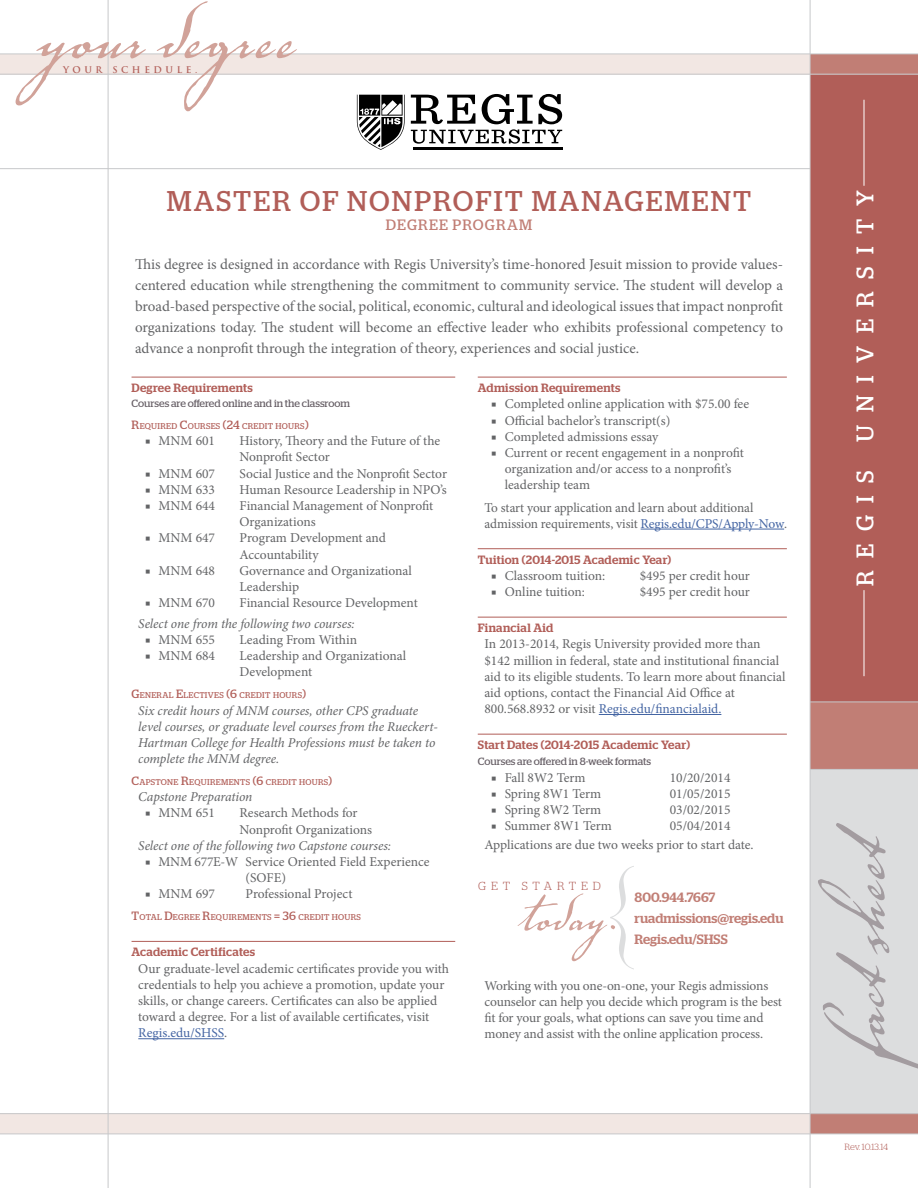
<style>
.page{position:relative;width:918px;height:1188px;background:#fff}
.page>*{position:absolute;margin:0;border:0;box-sizing:border-box;transform-origin:0 0}
.t1{font:126px "Voluta Script Pro";color:#d1a299}
.t2{font:126px "Voluta Script Pro";color:#a39ca0}
.t3{font:81.9px "Voluta Script Pro";color:#d1a299}
.t4{font:28.5px "Stag";letter-spacing:.08em;color:#b15e58}
.t5{font:24px "Stag";letter-spacing:.52em;color:#fff}
.t6{font:15px/21px "Minion Pro";color:#636466;text-align:justify}
.t7{font:15px "Stag";letter-spacing:.08em;color:#c17e75}
.t8{font:13.5px/16.2px "Minion Pro";letter-spacing:-.005em;color:#636466}
.t9{font:italic 13.5px/16.2px "Minion Pro";letter-spacing:-.01em;color:#636466}
.t10{font:500 13.5px/21px "Stag";color:#c17e75}
.t11{font:500 12px "Stag";letter-spacing:.025em;color:#b15e58}
.t12{font:300 11.7px "Stag";letter-spacing:.42em;color:#b15e58}
.t13{font:10.5px "Stag";letter-spacing:-.005em;color:#655d64}
.t14{font:700 9px "Trajan Pro";letter-spacing:.4em;color:#b15e58}
.t15{font:300 9px "Stag";letter-spacing:-.015em;color:#b15e58}
.t16{font:8.4px "Stag";letter-spacing:.035em;color:#b15e58}
.s1{font-size:12px}
.s2{color:#4465a3}
.s3{font-family:"Palace Script";font-size:131.7px;color:#dcddde}
</style>
<div class="page">
<div style="left:810px;top:54px;width:108px;height:648px;background:#b15e58"></div>
<div style="left:0;top:54px;width:810px;height:20px;background:#f2e7e3"></div>
<div style="left:0;top:1114px;width:810px;height:20px;background:#f2e7e3"></div>
<div style="left:810px;top:54px;width:108px;height:20px;background:#c17e75"></div>
<div style="left:810px;top:702px;width:108px;height:67px;background:#c17e75"></div>
<div style="left:810px;top:769px;width:108px;height:345px;background:#dcddde"></div>
<div style="left:810px;top:1114px;width:108px;height:20px;background:#c17e75"></div>
<hr style="left:0;top:54px;width:918px;height:1px;background:#c7c8ca">
<hr style="left:0;top:1113px;width:918px;height:1px;background:#c7c8ca">
<hr style="left:810px;top:702px;width:108px;height:1px;background:#c7c8ca">
<hr style="left:810px;top:769px;width:108px;height:1px;background:#c7c8ca">
<hr style="left:0;top:74px;width:918px;height:1px;background:#c7c8ca">
<hr style="left:0;top:168px;width:810px;height:1px;background:#c7c8ca">
<hr style="left:0;top:1134px;width:918px;height:1px;background:#c7c8ca">
<hr style="left:108px;top:0;width:1px;height:1188px;background:#c7c8ca">
<hr style="left:810px;top:0;width:1px;height:1188px;background:#c7c8ca">
<svg style="left:411px;top:94px;width:151px;height:50px"></svg>
<hr style="left:413px;top:148px;width:149px;height:2px;background:#000">
<svg style="left:357px;top:95px;width:48px;height:55px"></svg>
<hr style="left:864px;top:590px;width:1px;height:86px;background:#fff">
<hr style="left:864px;top:100px;width:1px;height:86px;background:#fff">
<hr style="left:132px;top:377px;width:323px;height:1px;background:#b15e58">
<hr style="left:132px;top:941px;width:323px;height:1px;background:#b15e58">
<hr style="left:138px;top:1038px;width:86px;height:1px;background:#4465a3">
<hr style="left:478px;top:377px;width:309px;height:1px;background:#b15e58">
<hr style="left:641px;top:529px;width:143px;height:1px;background:#4465a3">
<hr style="left:478px;top:548px;width:309px;height:1px;background:#b15e58">
<hr style="left:478px;top:617px;width:309px;height:1px;background:#b15e58">
<hr style="left:599px;top:714px;width:122px;height:1px;background:#4465a3">
<hr style="left:478px;top:734px;width:309px;height:1px;background:#b15e58">
<h1 class="t1" style="left:38px;top:-60px;width:260px">your degree</h1>
<p class="t14" style="left:63px;top:64px;width:136px">YOUR SCHEDULE.</p>
<h3 class="t4" style="left:167px;top:184px;width:70px">MASTER</h3>
<h3 class="t4" style="left:300px;top:184px;width:413px">OF NONPROFIT MANAGEMENT</h3>
<p class="t7" style="left:386px;top:216px;width:135px">Degree Program</p>
<p class="t6" style="left:135px;top:254px;width:650px">This degree is designed in accordance with Regis University’s time-honored Jesuit mission to provide values&shy;centered education while strengthening the commitment to community service. The student will develop a broad-based perspective of the social, political, economic, cultural and ideological issues that impact nonprofit organizations today. The student will become an effective leader who exhibits professional competency to advance a nonprofit through the integration of theory, experiences and social justice.</p>
<p class="t11" style="left:132px;top:381px;width:123px">Degree Requirements</p>
<p class="t13" style="left:132px;top:397px;width:220px">Courses are offered online and in the classroom</p>
<p class="t16" style="left:132px;top:421px;width:179px"><span class="s1">R</span>EQUIRED <span class="s1">C</span>OURSES <span class="s1">(24</span> CREDIT HOURS<span class="s1">)</span></p>
<p class="t8" style="left:145px;top:433px;width:72px">■ MNM 601</p>
<p class="t8" style="left:240px;top:433px;width:202px">History, Theory and the Future of the<br>Nonprofit Sector</p>
<p class="t8" style="left:145px;top:465px;width:72px">■ MNM 607</p>
<p class="t8" style="left:240px;top:465px;width:209px">Social Justice and the Nonprofit Sector</p>
<p class="t8" style="left:145px;top:481px;width:72px">■ MNM 633</p>
<p class="t8" style="left:240px;top:481px;width:209px">Human Resource Leadership in NPO’s</p>
<p class="t8" style="left:145px;top:498px;width:72px">■ MNM 644</p>
<p class="t8" style="left:240px;top:498px;width:195px">Financial Management of Nonprofit<br>Organizations</p>
<p class="t8" style="left:145px;top:530px;width:72px">■ MNM 647</p>
<p class="t8" style="left:240px;top:530px;width:148px">Program Development and<br>Accountability</p>
<p class="t8" style="left:145px;top:562px;width:72px">■ MNM 648</p>
<p class="t8" style="left:240px;top:562px;width:174px">Governance and Organizational<br>Leadership</p>
<p class="t8" style="left:145px;top:595px;width:72px">■ MNM 670</p>
<p class="t8" style="left:240px;top:595px;width:180px">Financial Resource Development</p>
<p class="t9" style="left:138px;top:615px;width:218px">Select one from the following two courses:</p>
<p class="t8" style="left:145px;top:632px;width:72px">■ MNM 655</p>
<p class="t8" style="left:240px;top:632px;width:119px">Leading From Within</p>
<p class="t8" style="left:145px;top:648px;width:72px">■ MNM 684</p>
<p class="t8" style="left:240px;top:648px;width:168px">Leadership and Organizational<br>Development</p>
<p class="t16" style="left:132px;top:691px;width:176px"><span class="s1">G</span>ENERAL <span class="s1">E</span>LECTIVES <span class="s1">(6</span> CREDIT HOURS<span class="s1">)</span></p>
<p class="t9" style="left:138px;top:702px;width:301px">Six credit hours of MNM courses, other CPS graduate level courses, or graduate level courses from the Rueckert-Hartman College for Health Professions must be taken to complete the MNM degree.</p>
<p class="t16" style="left:132px;top:777px;width:202px"><span class="s1">C</span>APSTONE <span class="s1">R</span>EQUIREMENTS <span class="s1">(6</span> CREDIT HOURS<span class="s1">)</span></p>
<p class="t9" style="left:138px;top:789px;width:116px">Capstone Preparation</p>
<p class="t8" style="left:145px;top:805px;width:72px">■ MNM 651</p>
<p class="t8" style="left:240px;top:805px;width:134px">Research Methods for<br>Nonprofit Organizations</p>
<p class="t9" style="left:138px;top:837px;width:254px">Select one of the following two Capstone courses:</p>
<p class="t8" style="left:246px;top:854px;width:186px;text-indent:-101px">■ MNM 677E-W Service Oriented Field Experience (SOFE)</p>
<p class="t8" style="left:145px;top:886px;width:72px">■ MNM 697</p>
<p class="t8" style="left:246px;top:886px;width:108px">Professional Project</p>
<p class="t16" style="left:132px;top:913px;width:231px"><span class="s1">T</span>OTAL <span class="s1">D</span>EGREE <span class="s1">R</span>EQUIREMENTS <span class="s1">= 36</span> CREDIT HOURS</p>
<p class="t11" style="left:132px;top:945px;width:125px">Academic Certificates</p>
<p class="t8" style="left:138px;top:960px;width:312px">Our graduate-level academic certificates provide you with credentials to help you achieve a promotion, update your skills, or change careers. Certificates can also be applied toward a degree. For a list of available certificates, visit <span class="s2">Regis.edu/SHSS</span>.</p>
<p class="t11" style="left:478px;top:381px;width:144px">Admission Requirements</p>
<p class="t8" style="left:491px;top:396px;width:259px">■ Completed online application with $75.00 fee</p>
<p class="t8" style="left:491px;top:412px;width:181px">■ Official bachelor’s transcript(s)</p>
<p class="t8" style="left:491px;top:428px;width:169px">■ Completed admissions essay</p>
<p class="t8" style="left:505px;top:445px;width:241px;text-indent:-14px">■ Current or recent engagement in a nonprofit organization and/or access to a nonprofit’s leadership team</p>
<p class="t8" style="left:484px;top:499px;width:304px">To start your application and learn about additional admission requirements, visit <span class="s2">Regis.edu/CPS/Apply-Now</span>.</p>
<p class="t11" style="left:478px;top:552px;width:195px">Tuition (2014-2015 Academic Year)</p>
<p class="t8" style="left:491px;top:568px;width:116px">■ Classroom tuition:</p>
<p class="t8" style="left:640px;top:568px;width:112px">$495 per credit hour</p>
<p class="t8" style="left:491px;top:584px;width:95px">■ Online tuition:</p>
<p class="t8" style="left:640px;top:584px;width:112px">$495 per credit hour</p>
<p class="t11" style="left:478px;top:621px;width:77px">Financial Aid</p>
<p class="t8" style="left:484px;top:636px;width:303px">In 2013-2014, Regis University provided more than $142 million in federal, state and institutional financial aid to its eligible students. To learn more about financial aid options, contact the Financial Aid Office at 800.568.8932 or visit <span class="s2">Regis.edu/financialaid.</span></p>
<p class="t11" style="left:478px;top:738px;width:214px">Start Dates (2014-2015 Academic Year)</p>
<p class="t13" style="left:478px;top:756px;width:175px">Courses are offered in 8-week formats</p>
<p class="t8" style="left:491px;top:769px;width:96px">■ Fall 8W2 Term</p>
<p class="t8" style="left:670px;top:769px;width:62px">10/20/2014</p>
<p class="t8" style="left:491px;top:785px;width:112px">■ Spring 8W1 Term</p>
<p class="t8" style="left:670px;top:785px;width:62px">01/05/2015</p>
<p class="t8" style="left:491px;top:802px;width:112px">■ Spring 8W2 Term</p>
<p class="t8" style="left:670px;top:802px;width:62px">03/02/2015</p>
<p class="t8" style="left:491px;top:818px;width:122px">■ Summer 8W1 Term</p>
<p class="t8" style="left:485px;top:816px;width:271px;line-height:19.2px;text-indent:185px">05/04/2014<br>Applications are due two weeks prior to start date.</p>
<h2 class="t3" style="left:519px;top:854px;width:128px">today.<span class="s3">{</span></h2>
<p class="t12" style="left:478px;top:879px;width:124px">GET STARTED</p>
<p class="t10" style="left:635px;top:886px;width:151px">800.944.7667 ruadmissions@regis.edu<br>Regis.edu/SHSS</p>
<p class="t8" style="left:485px;top:977px;width:299px">Working with you one-on-one, your Regis admissions counselor can help you decide which program is the best fit for your goals, what options can save you time and money and assist with the online application process.</p>
<h3 class="t5" style="left:851px;top:586px;width:397px;rotate:-90deg">regis university</h3>
<h1 class="t2" style="left:766px;top:1060px;width:240px;rotate:-90deg">factsheet</h1>
<p class="t15" style="left:845px;top:1142px;width:45px">REV. 10.13.14</p>
</div>
